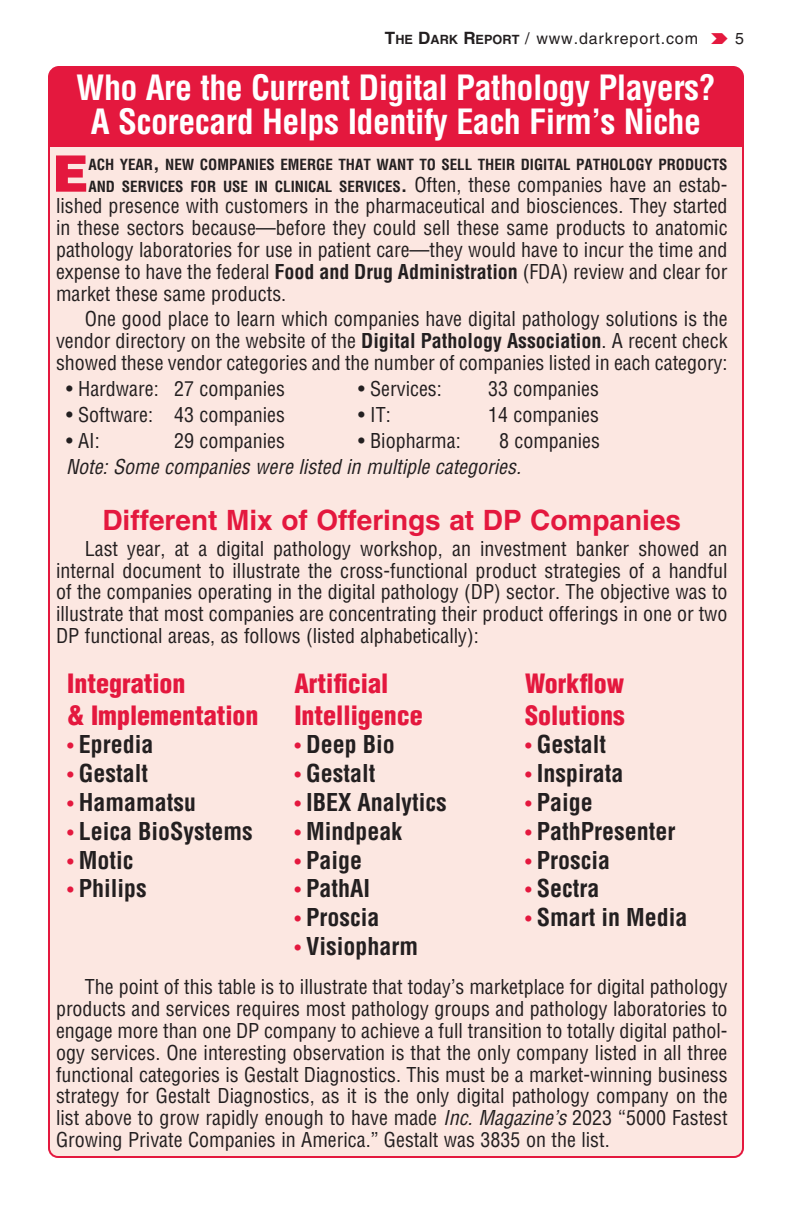
<style>
.page{position:relative;width:792px;height:1224px;background:#fff}
.page>*{position:absolute;margin:0;border:0;box-sizing:border-box;transform-origin:0 0}
.t1{font:900 50.2px "Helvetica LT Std";color:#e4183e}
.t2{font:700 condensed 34px/34px "Helvetica LT Std";letter-spacing:-.015em;color:#fff;text-align:center}
.t3{font:700 28px "Helvetica LT Std";color:#e4183e}
.t4{font:900 condensed 26px/31.2px "Helvetica LT Std";color:#e4183e}
.t5{font:700 condensed 24px "Helvetica LT Std";color:#231f20}
.par-head{font:condensed 20px/21.8px "Helvetica LT Std";color:#231f20;text-align:justify}
.t6{font:italic condensed 20px "Helvetica LT Std";color:#231f20}
.t7{font:16px "Helvetica LT Std";letter-spacing:.055em;color:#231f20}
.t8{font:700 condensed 15px/21.8px "Helvetica LT Std";color:#231f20}
.s1{font-weight:700;font-size:17px}
.s2{font-weight:700;font-size:12.8px}
.s3{font-size:20px}
.s4{font-weight:400;font-size:20px}
.s5{font-weight:700}
.s6{font-weight:400;font-size:20px;color:#e4183e}
.s7{font-style:italic}
</style>
<div class="page">
<div style="left:48px;top:148px;width:696px;height:1010px;background:#fce7e1"></div>
<div style="left:48px;top:66px;width:696px;height:82px;background:#e4183e"></div>
<p class="t7" style="left:385px;top:29px;width:315px"><span class="s1">T</span><span class="s2">HE</span> <span class="s1">D</span><span class="s2">ARK</span> <span class="s1">R</span><span class="s2">EPORT</span> / www.darkreport.com</p>
<p class="t7" style="left:735px;top:29px;width:10px">5</p>
<p class="t2" style="left:76px;top:71px;width:641px">Who Are the Current Digital Pathology Players?<br>A Scorecard Helps Identify Each Firm’s Niche</p>
<p class="t1" style="left:52px;top:141px;width:38px">E</p>
<p class="t8" style="left:88px;top:153px;width:641px">ACH YEAR<span class="s3">,</span> NEW COMPANIES EMERGE THAT WANT TO SELL THEIR DIGITAL PATHOLOGY PRODUCTS<br>AND SERVICES FOR USE IN CLINICAL SERVICES<span class="s3">.</span> <span class="s4">Often, these companies have an estab-</span></p>
<p class="par-head" style="left:56px;top:195px;width:673px">lished presence with customers in the pharmaceutical and biosciences. They started in these sectors because—before they could sell these same products to anatomic pathology laboratories for use in patient care—they would have to incur the time and expense to have the federal <span class="s5">Food and Drug Administration</span> (FDA) review and clear for market these same products.</p>
<p class="par-head" style="left:56px;top:308px;width:673px;text-indent:29px">One good place to learn which companies have digital pathology solutions is the vendor directory on the website of the <span class="s5">Digital Pathology Association</span>. A recent check showed these vendor categories and the number of companies listed in each category:</p>
<p class="par-head" style="left:66px;top:378px;width:221px">• Hardware: 27 companies</p>
<p class="par-head" style="left:358px;top:378px;width:85px">• Services:</p>
<p class="par-head" style="left:488px;top:378px;width:113px">33 companies</p>
<p class="par-head" style="left:66px;top:404px;width:221px">• Software: 43 companies</p>
<p class="par-head" style="left:358px;top:404px;width:34px">• IT:</p>
<p class="par-head" style="left:488px;top:404px;width:113px">14 companies</p>
<p class="par-head" style="left:66px;top:430px;width:35px">• AI:</p>
<p class="par-head" style="left:174px;top:430px;width:113px">29 companies</p>
<p class="par-head" style="left:358px;top:430px;width:104px">• Biopharma:</p>
<p class="par-head" style="left:499px;top:430px;width:103px">8 companies</p>
<p class="t6" style="left:66px;top:454px;width:457px">Note: Some companies were listed in multiple categories.</p>
<h1 class="t3" style="left:102px;top:503px;width:580px">Different Mix of Offerings at DP Companies</h1>
<p class="par-head" style="left:56px;top:538px;width:673px;text-indent:29px">Last year, at a digital pathology workshop, an investment banker showed an internal document to illustrate the cross-functional product strategies of a handful of the companies operating in the digital pathology (DP) sector. The objective was to illustrate that most companies are concentrating their product offerings in one or two DP functional areas, as follows (listed alphabetically):</p>
<p class="t4" style="left:67px;top:668px;width:193px">Integration<br>&amp; Implementation</p>
<p class="t5" style="left:67px;top:730px;width:88px"><span class="s6">•</span> Epredia</p>
<p class="t5" style="left:67px;top:758px;width:82px"><span class="s6">•</span> Gestalt</p>
<p class="t5" style="left:67px;top:787px;width:130px"><span class="s6">•</span> Hamamatsu</p>
<p class="t5" style="left:67px;top:816px;width:187px"><span class="s6">•</span> Leica BioSystems</p>
<p class="t5" style="left:67px;top:845px;width:68px"><span class="s6">•</span> Motic</p>
<p class="t5" style="left:67px;top:874px;width:81px"><span class="s6">•</span> Philips</p>
<p class="t4" style="left:294px;top:668px;width:130px">Artificial<br>Intelligence</p>
<p class="t5" style="left:294px;top:730px;width:102px"><span class="s6">•</span> Deep Bio</p>
<p class="t5" style="left:294px;top:758px;width:82px"><span class="s6">•</span> Gestalt</p>
<p class="t5" style="left:294px;top:787px;width:154px"><span class="s6">•</span> IBEX Analytics</p>
<p class="t5" style="left:294px;top:816px;width:109px"><span class="s6">•</span> Mindpeak</p>
<p class="t5" style="left:294px;top:845px;width:69px"><span class="s6">•</span> Paige</p>
<p class="t5" style="left:294px;top:874px;width:77px"><span class="s6">•</span> PathAI</p>
<p class="t5" style="left:294px;top:902px;width:86px"><span class="s6">•</span> Proscia</p>
<p class="t5" style="left:294px;top:931px;width:125px"><span class="s6">•</span> Visiopharm</p>
<p class="t4" style="left:525px;top:668px;width:101px">Workflow<br>Solutions</p>
<p class="t5" style="left:525px;top:730px;width:82px"><span class="s6">•</span> Gestalt</p>
<p class="t5" style="left:525px;top:758px;width:100px"><span class="s6">•</span> Inspirata</p>
<p class="t5" style="left:525px;top:787px;width:69px"><span class="s6">•</span> Paige</p>
<p class="t5" style="left:525px;top:816px;width:152px"><span class="s6">•</span> PathPresenter</p>
<p class="t5" style="left:525px;top:845px;width:86px"><span class="s6">•</span> Proscia</p>
<p class="t5" style="left:525px;top:874px;width:76px"><span class="s6">•</span> Sectra</p>
<p class="t5" style="left:525px;top:902px;width:164px"><span class="s6">•</span> Smart in Media</p>
<p class="par-head" style="left:56px;top:976px;width:673px;text-indent:29px">The point of this table is to illustrate that today’s marketplace for digital pathology products and services requires most pathology groups and pathology laboratories to engage more than one DP company to achieve a full transition to totally digital pathol&shy;ogy services. One interesting observation is that the only company listed in all three functional categories is Gestalt Diagnostics. This must be a market-winning business strategy for Gestalt Diagnostics, as it is the only digital pathology company on the list above to grow rapidly enough to have made <span class="s7">Inc. Magazine’s</span> 2023 “5000 Fastest Growing Private Companies in America.” Gestalt was 3835 on the list.</p>
</div>
